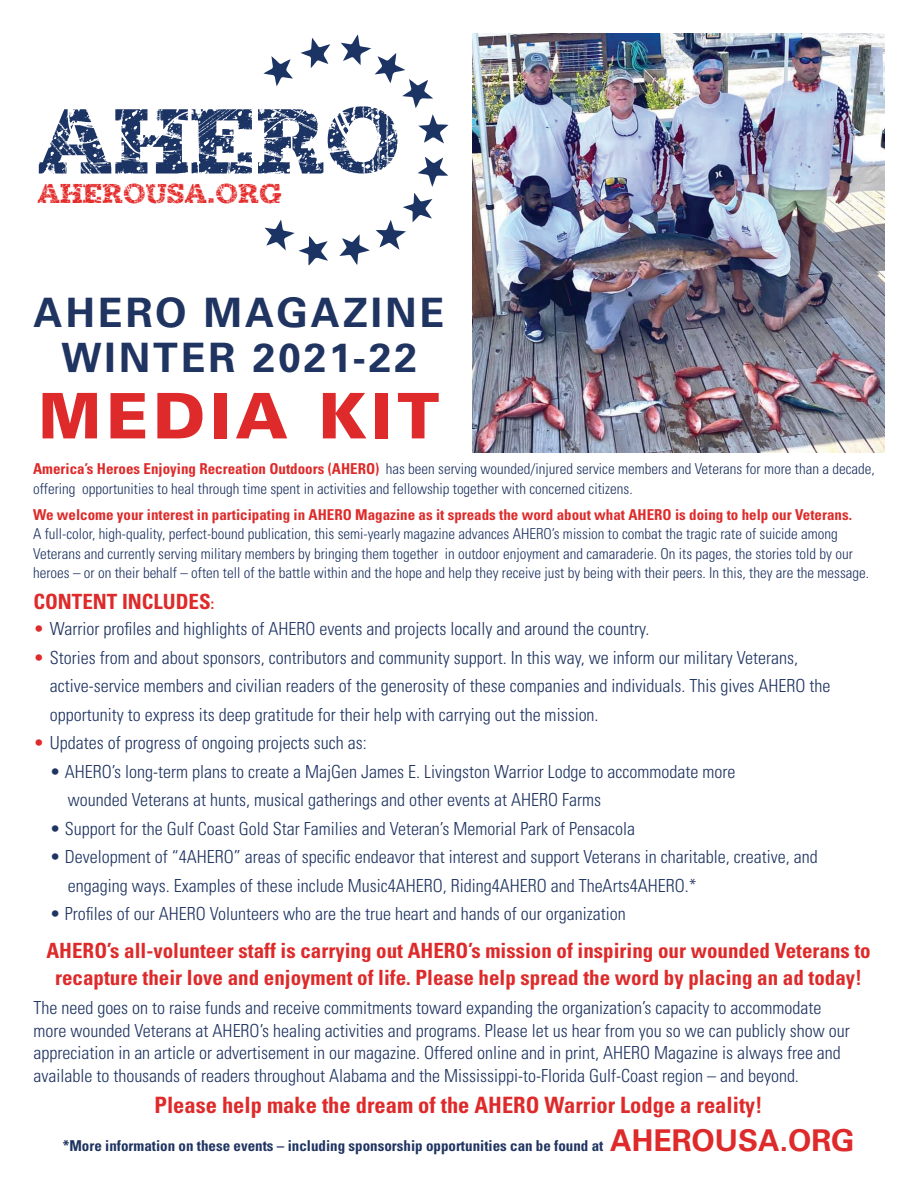
<style>
.page{position:relative;width:918px;height:1188px;background:#fff}
.page>*{position:absolute;margin:0;border:0;box-sizing:border-box;transform-origin:0 0}
.t1{font:900 63px "Univers LT Std";letter-spacing:.075em;color:#de2a2a}
.t2{font:700 40.5px "Univers LT Std";letter-spacing:.075em;color:#1f3461}
.t3{font:900 29.1px "Grunge Serifia";color:#e42a29}
.t4{font:700 condensed 22.5px "Univers LT Std";color:#de2a2a}
.t5{font:700 condensed 21px/27px "Univers LT Std";color:#de2a2a;text-align:center}
.t6{font:300 condensed 18px/22.5px "Univers LT Std";color:#1f3461}
.t7{font:300 condensed 15px/19.5px "Univers LT Std";color:#1f3461}
.t8{font:700 condensed 15px "Univers LT Std";color:#de2a2a}
.t9{font:700 condensed 15px "Univers LT Std";color:#1f3461}
.s1{font-weight:700;color:#de2a2a}
.s2{font-size:15px}
.s3{color:#de2a2a}
.s4{font-stretch:normal;font-size:30px;color:#de2a2a}
</style>
<div class="page">
<svg style="left:39px;top:109px;width:213px;height:64px"></svg>
<svg style="left:339px;top:234px;width:31px;height:31px"></svg>
<svg style="left:265px;top:220px;width:63px;height:45px"></svg>
<svg style="left:376px;top:193px;width:56px;height:57px"></svg>
<svg style="left:258px;top:35px;width:190px;height:152px"></svg>
<img style="left:472px;top:34px;width:412px;height:418px">
<p class="t3" style="left:37px;top:181px;width:246px">AHEROUSA.ORG</p>
<p class="t2" style="left:34px;top:289px;width:412px">AHERO MAGAZINE</p>
<p class="t2" style="left:61px;top:334px;width:357px">WINTER 2021-22</p>
<p class="t1" style="left:39px;top:376px;width:402px">MEDIA KIT</p>
<p class="t7" style="left:33px;top:459px;width:843px"><span class="s1">America’s Heroes Enjoying Recreation Outdoors (AHERO)</span> has been serving wounded/injured service members and Veterans for more than a decade, offering opportunities to heal through time spent in activities and fellowship together with concerned citizens.</p>
<p class="t8" style="left:33px;top:505px;width:820px">We welcome your interest in participating in AHERO Magazine as it spreads the word about what AHERO is doing to help our Veterans.</p>
<p class="t7" style="left:33px;top:524px;width:838px">A full-color, high-quality, perfect-bound publication, this semi-yearly magazine advances AHERO’s mission to combat the tragic rate of suicide among<br>Veterans and currently serving military members by bringing them together in outdoor enjoyment and camaraderie. On its pages, the stories told by our heroes – or on their behalf – often tell of the battle within and the hope and help they receive just by being with their peers. In this, they are the message.</p>
<p class="t5" style="left:33px;top:588px;width:182px">CONTENT INCLUDES<span class="s2">:</span></p>
<p class="t6" style="left:33px;top:618px;width:617px"><span class="s3">•</span> Warrior profiles and highlights of AHERO events and projects locally and around the country.</p>
<p class="t6" style="left:33px;top:646px;width:766px"><span class="s3">•</span> Stories from and about sponsors, contributors and community support. In this way, we inform our military Veterans,</p>
<p class="t6" style="left:50px;top:675px;width:782px">active-service members and civilian readers of the generosity of these companies and individuals. This gives AHERO the</p>
<p class="t6" style="left:50px;top:703px;width:550px">opportunity to express its deep gratitude for their help with carrying out the mission.</p>
<p class="t6" style="left:33px;top:732px;width:335px"><span class="s3">•</span> Updates of progress of ongoing projects such as:</p>
<p class="t6" style="left:50px;top:760px;width:687px">• AHERO’s long-term plans to create a MajGen James E. Livingston Warrior Lodge to accommodate more</p>
<p class="t6" style="left:68px;top:789px;width:535px">wounded Veterans at hunts, musical gatherings and other events at AHERO Farms</p>
<p class="t6" style="left:50px;top:817px;width:587px">• Support for the Gulf Coast Gold Star Families and Veteran’s Memorial Park of Pensacola</p>
<p class="t6" style="left:50px;top:846px;width:769px">• Development of “4AHERO” areas of specific endeavor that interest and support Veterans in charitable, creative, and</p>
<p class="t6" style="left:68px;top:874px;width:630px">engaging ways. Examples of these include Music4AHERO, Riding4AHERO and TheArts4AHERO.*</p>
<p class="t6" style="left:50px;top:903px;width:577px">• Profiles of our AHERO Volunteers who are the true heart and hands of our organization</p>
<p class="t5" style="left:47px;top:937px;width:826px">AHERO’s all-volunteer staff is carrying out AHERO’s mission of inspiring our wounded Veterans to recapture their love and enjoyment of life. Please help spread the word by placing an ad today!</p>
<p class="t6" style="left:33px;top:996px;width:818px">The need goes on to raise funds and receive commitments toward expanding the organization’s capacity to accommodate more wounded Veterans at AHERO’s healing activities and programs. Please let us hear from you so we can publicly show our appreciation in an article or advertisement in our magazine. Offered online and in print, AHERO Magazine is always free and available to thousands of readers throughout Alabama and the Mississippi-to-Florida Gulf-Coast region – and beyond.</p>
<p class="t4" style="left:155px;top:1091px;width:610px">Please help make the dream of the AHERO Warrior Lodge a reality!</p>
<p class="t9" style="left:63px;top:1137px;width:793px">*More information on these events – including sponsorship opportunities can be found at <span class="s4">AHEROUSA.ORG</span></p>
</div>
